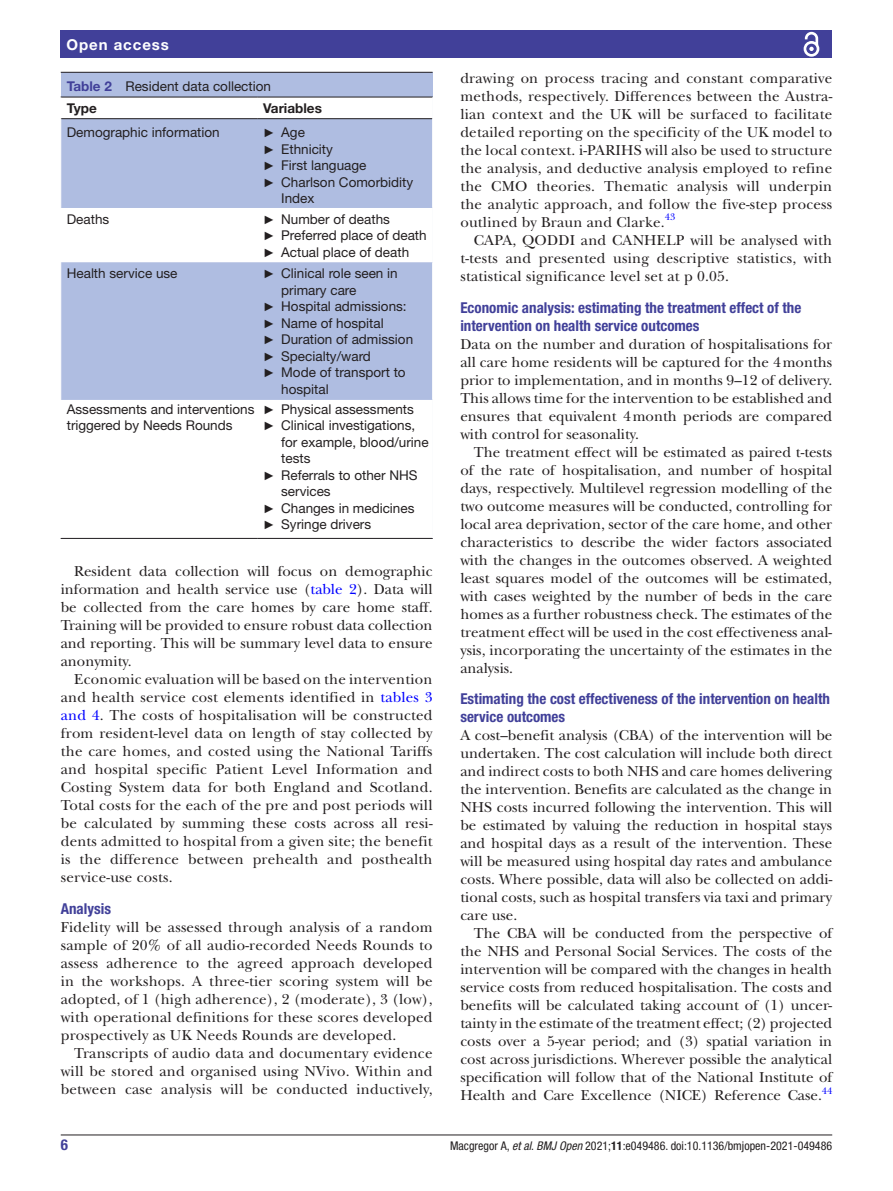
<style>
.page{position:relative;width:893px;height:1191px;background:#fff}
.page>*{position:absolute;margin:0;border:0;box-sizing:border-box;transform-origin:0 0}
.t1{font:15px/18px "New Baskerville";letter-spacing:.015em;color:#231f20;text-align:justify}
.t2{font:700 condensed 15px/18px "Helvetica Neue LT Std";color:#414099}
.t3{font:700 15px "Helvetica Neue LT Std";letter-spacing:.065em;color:#fff}
.t4{font:13.5px/16.5px "Helvetica Neue LT Std";color:#231f20}
.t5{font:700 13.5px "Helvetica Neue LT Std";color:#231f20}
.t6{font:condensed 12px "Helvetica Neue LT Std";color:#231f20}
.t7{font:9.9px "New Baskerville";color:#00f}
.s1{font-weight:700;color:#414099}
.s2{font-weight:700}
.s3{font-family:"Arial";font-size:12px}
.s4{color:#00f}
.s5{font-style:italic}
</style>
<div class="page">
<hr style="left:61px;top:1134px;width:771px;height:1px;background:#231f20">
<div style="left:61px;top:31px;width:771px;height:27px;background:#414099"></div>
<svg style="left:803px;top:31px;width:17px;height:26px"></svg>
<div style="left:61px;top:73px;width:372px;height:466px;background:#afbde1"></div>
<hr style="left:61px;top:72px;width:372px;height:1px;background:#231f20">
<div style="left:61px;top:98px;width:371px;height:440px;background:#fff"></div>
<svg style="left:61px;top:119px;width:371px;height:281px"></svg>
<hr style="left:61px;top:97px;width:196px;height:1px;background:#231f20">
<hr style="left:61px;top:118px;width:196px;height:1px;background:#231f20">
<hr style="left:257px;top:97px;width:176px;height:1px;background:#231f20">
<hr style="left:257px;top:118px;width:175px;height:1px;background:#231f20">
<hr style="left:61px;top:538px;width:196px;height:1px;background:#231f20">
<hr style="left:257px;top:538px;width:176px;height:1px;background:#231f20">
<svg style="left:432px;top:97px;width:1px;height:22px"></svg>
<hr style="left:432px;top:119px;width:1px;height:89px;background:#fff">
<hr style="left:432px;top:208px;width:1px;height:54px;background:#fff">
<hr style="left:432px;top:262px;width:1px;height:138px;background:#fff">
<hr style="left:432px;top:400px;width:1px;height:138px;background:#fff">
<p class="t3" style="left:66px;top:35px;width:104px">Open access</p>
<p class="t4" style="left:67px;top:75px;width:206px;line-height:22px"><span class="s1">Table 2</span> Resident data collection<br><span class="s2">Type</span></p>
<p class="t5" style="left:263px;top:99px;width:60px">Variables</p>
<p class="t4" style="left:67px;top:124px;width:155px">Demographic information</p>
<p class="t4" style="left:263px;top:124px;width:43px"><span class="s3">►</span> Age</p>
<p class="t4" style="left:263px;top:141px;width:71px"><span class="s3">►</span> Ethnicity</p>
<p class="t4" style="left:263px;top:157px;width:105px"><span class="s3">►</span> First language</p>
<p class="t4" style="left:263px;top:174px;width:152px"><span class="s3">►</span> Charlson Comorbidity</p>
<p class="t4" style="left:281px;top:190px;width:35px">Index</p>
<p class="t4" style="left:67px;top:210px;width:44px">Deaths</p>
<p class="t4" style="left:263px;top:210px;width:165px"><span class="s3">►</span> Number of deaths<br><span class="s3">►</span> Preferred place of death <span class="s3">►</span> Actual place of death</p>
<p class="t4" style="left:67px;top:265px;width:112px">Health service use</p>
<p class="t4" style="left:263px;top:265px;width:136px"><span class="s3">►</span> Clinical role seen in</p>
<p class="t4" style="left:281px;top:281px;width:77px">primary care</p>
<p class="t4" style="left:263px;top:298px;width:145px"><span class="s3">►</span> Hospital admissions:</p>
<p class="t4" style="left:263px;top:314px;width:122px"><span class="s3">►</span> Name of hospital</p>
<p class="t4" style="left:263px;top:331px;width:152px"><span class="s3">►</span> Duration of admission</p>
<p class="t4" style="left:263px;top:347px;width:109px"><span class="s3">►</span> Specialty/ward</p>
<p class="t4" style="left:263px;top:364px;width:144px"><span class="s3">►</span> Mode of transport to</p>
<p class="t4" style="left:281px;top:380px;width:49px">hospital</p>
<p class="t4" style="left:67px;top:401px;width:189px">Assessments and interventions triggered by Needs Rounds</p>
<p class="t4" style="left:263px;top:400px;width:152px"><span class="s3">►</span> Physical assessments</p>
<p class="t4" style="left:263px;top:417px;width:154px"><span class="s3">►</span> Clinical investigations,</p>
<p class="t4" style="left:281px;top:433px;width:149px">for example, blood/urine</p>
<p class="t4" style="left:281px;top:450px;width:31px">tests</p>
<p class="t4" style="left:263px;top:466px;width:156px"><span class="s3">►</span> Referrals to other NHS</p>
<p class="t4" style="left:281px;top:483px;width:51px">services</p>
<p class="t4" style="left:263px;top:499px;width:153px"><span class="s3">►</span> Changes in medicines</p>
<p class="t4" style="left:263px;top:516px;width:109px"><span class="s3">►</span> Syringe drivers</p>
<p class="t1" style="left:61px;top:562px;width:373px;text-indent:14px">Resident data collection will focus on demographic information and health service use (<span class="s4">table 2</span>). Data will be collected from the care homes by care home staff.<br>Training will be provided to ensure robust data collection and reporting. This will be summary level data to ensure anonymity.</p>
<p class="t1" style="left:61px;top:670px;width:373px;text-indent:14px">Economic evaluation will be based on the intervention and health service cost elements identified in <span class="s4">tables 3 and 4</span>. The costs of hospitalisation will be constructed from resident-level data on length of stay collected by the care homes, and costed using the National Tariffs and hospital specific Patient Level Information and Costing System data for both England and Scotland.<br>Total costs for the each of the pre and post periods will be calculated by summing these costs across all resi&shy;dents admitted to hospital from a given site; the benefit is the difference between prehealth and posthealth service-use costs.</p>
<p class="t2" style="left:61px;top:899px;width:52px">Analysis</p>
<p class="t1" style="left:61px;top:918px;width:373px">Fidelity will be assessed through analysis of a random sample of 20% of all audio-recorded Needs Rounds to assess adherence to the agreed approach developed in the workshops. A three-tier scoring system will be adopted, of 1 (high adherence), 2 (moderate), 3 (low), with operational definitions for these scores developed prospectively as UK Needs Rounds are developed.</p>
<p class="t1" style="left:61px;top:1044px;width:373px;text-indent:14px">Transcripts of audio data and documentary evidence will be stored and organised using NVivo. Within and between case analysis will be conducted inductively,</p>
<p class="t1" style="left:460px;top:69px;width:373px">drawing on process tracing and constant comparative methods, respectively. Differences between the Austra&shy;lian context and the UK will be surfaced to facilitate detailed reporting on the specificity of the UK model to the local context. i-PARIHS will also be used to structure the analysis, and deductive analysis employed to refine the CMO theories. Thematic analysis will underpin the analytic approach, and follow the five-step process outlined by Braun and Clarke.<sup>43</sup></p>
<p class="t1" style="left:460px;top:231px;width:373px;text-indent:14px">CAPA, QODDI and CANHELP will be analysed with t-tests and presented using descriptive statistics, with statistical significance level set at p 0.05.</p>
<p class="t2" style="left:460px;top:298px;width:343px">Economic analysis: estimating the treatment effect of the intervention on health service outcomes</p>
<p class="t1" style="left:460px;top:335px;width:373px">Data on the number and duration of hospitalisations for all care home residents will be captured for the 4months prior to implementation, and in months 9–12 of delivery.<br>This allows time for the intervention to be established and ensures that equivalent 4month periods are compared with control for seasonality.</p>
<p class="t1" style="left:460px;top:443px;width:373px;text-indent:14px">The treatment effect will be estimated as paired t-tests of the rate of hospitalisation, and number of hospital days, respectively. Multilevel regression modelling of the two outcome measures will be conducted, controlling for local area deprivation, sector of the care home, and other characteristics to describe the wider factors associated with the changes in the outcomes observed. A weighted least squares model of the outcomes will be estimated, with cases weighted by the number of beds in the care homes as a further robustness check. The estimates of the treatment effect will be used in the cost effectiveness anal&shy;ysis, incorporating the uncertainty of the estimates in the analysis.</p>
<p class="t2" style="left:460px;top:689px;width:371px">Estimating the cost effectiveness of the intervention on health service outcomes</p>
<p class="t1" style="left:460px;top:726px;width:373px">A cost–benefit analysis (CBA) of the intervention will be undertaken. The cost calculation will include both direct and indirect costs to both NHS and care homes delivering the intervention. Benefits are calculated as the change in NHS costs incurred following the intervention. This will be estimated by valuing the reduction in hospital stays and hospital days as a result of the intervention. These will be measured using hospital day rates and ambulance costs. Where possible, data will also be collected on addi&shy;tional costs, such as hospital transfers via taxi and primary care use.</p>
<p class="t1" style="left:460px;top:924px;width:373px;text-indent:13px">The CBA will be conducted from the perspective of the NHS and Personal Social Services. The costs of the intervention will be compared with the changes in health service costs from reduced hospitalisation. The costs and benefits will be calculated taking account of (1) uncer&shy;tainty in the estimate of the treatment effect; (2) projected costs over a 5-year period; and (3) spatial variation in cost across jurisdictions. Wherever possible the analytical specification will follow that of the National Institute of Health and Care Excellence (NICE) Reference Case.</p>
<p class="t7" style="left:822px;top:1084px;width:12px">44</p>
<p class="t2" style="left:61px;top:1135px;width:9px">6</p>
<p class="t6" style="left:450px;top:1138px;width:384px">Macgregor A, <span class="s5">et al</span>. <span class="s5">BMJ Open</span> 2021;<span class="s2">11</span>:e049486. doi:10.1136/bmjopen-2021-049486</p>
</div>
